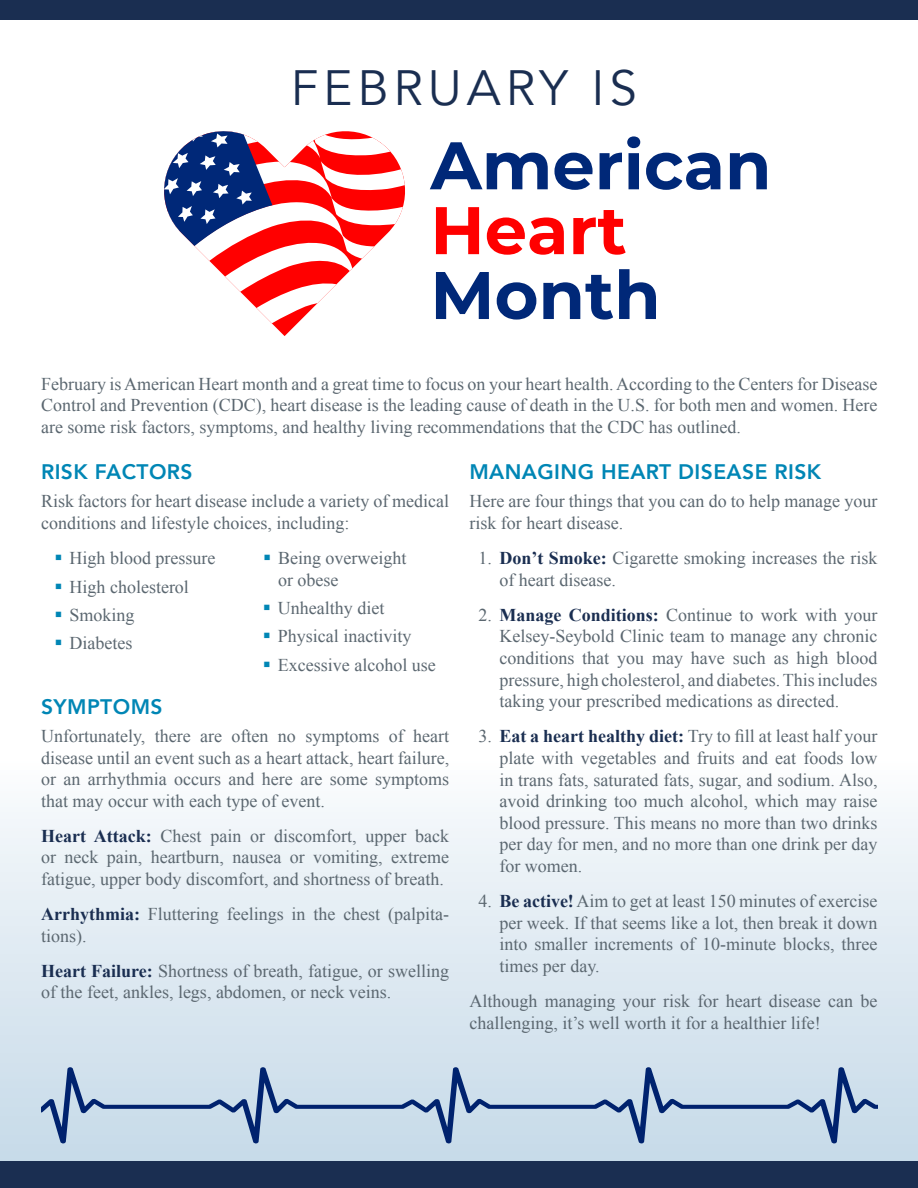
<style>
.page{position:relative;width:918px;height:1188px;background:#fff}
.page>*{position:absolute;margin:0;border:0;box-sizing:border-box;transform-origin:0 0}
.t1{font:49.5px "Avenir LT";letter-spacing:.1em;color:#1a2e51}
.t2{font:800 21px "Avenir";letter-spacing:.02em;color:#0086b5}
.t3{font:18px/21.6px "Times New Roman";color:#5b6770}
.s1{font-weight:700;color:#1a2e51}
</style>
<div class="page">
<div style="left:0;top:758px;width:918px;height:430px;background:linear-gradient(to bottom,#fbfcfd,#c1d7e7)"></div>
<div style="left:0;top:0;width:918px;height:20px;background:#1a2e51"></div>
<div style="left:0;top:1161px;width:918px;height:27px;background:#1a2e51"></div>
<svg style="left:164px;top:131px;width:241px;height:192px"></svg>
<svg style="left:430px;top:136px;width:337px;height:54px"></svg>
<svg style="left:436px;top:207px;width:190px;height:48px"></svg>
<svg style="left:436px;top:269px;width:220px;height:51px"></svg>
<svg style="left:41px;top:1067px;width:837px;height:77px;background:#b6c9dd"></svg>
<h1 class="t1" style="left:291px;top:59px;width:348px">FEBRUARY IS</h1>
<p class="t3" style="left:41px;top:373px;width:838px;text-align:justify">February is American Heart month and a great time to focus on your heart health. According to the Centers for Disease Control and Prevention (CDC), heart disease is the leading cause of death in the U.S. for both men and women. Here are some risk factors, symptoms, and healthy living recommendations that the CDC has outlined.</p>
<p class="t2" style="left:41px;top:455px;width:153px">RISK FACTORS</p>
<p class="t3" style="left:41px;top:490px;width:410px">Risk factors for heart disease include a variety of medical conditions and lifestyle choices, including:</p>
<p class="t3" style="left:69px;top:544px;width:148px;line-height:28.3px">High blood pressure<br>High cholesterol<br>Smoking<br>Diabetes</p>
<p class="t3" style="left:278px;top:547px;width:130px">Being overweight or obese</p>
<p class="t3" style="left:278px;top:594px;width:159px;line-height:28.3px">Unhealthy diet<br>Physical inactivity<br>Excessive alcohol use</p>
<p class="t2" style="left:41px;top:690px;width:123px">SYMPTOMS</p>
<p class="t3" style="left:41px;top:725px;width:410px;text-align:justify">Unfortunately, there are often no symptoms of heart disease until an event such as a heart attack, heart failure, or an arrhythmia occurs and here are some symptoms that may occur with each type of event.</p>
<p class="t3" style="left:41px;top:825px;width:410px;text-align:justify"><span class="s1">Heart Attack:</span> Chest pain or discomfort, upper back or neck pain, heartburn, nausea or vomiting, extreme fatigue, upper body discomfort, and shortness of breath.</p>
<p class="t3" style="left:41px;top:903px;width:410px"><span class="s1">Arrhythmia:</span> Fluttering feelings in the chest (palpita&shy;tions).</p>
<p class="t3" style="left:41px;top:960px;width:410px"><span class="s1">Heart Failure:</span> Shortness of breath, fatigue, or swelling of the feet, ankles, legs, abdomen, or neck veins.</p>
<p class="t2" style="left:469px;top:455px;width:353px">MANAGING HEART DISEASE RISK</p>
<p class="t3" style="left:469px;top:490px;width:410px">Here are four things that you can do to help manage your risk for heart disease.</p>
<p class="t3" style="left:499px;top:547px;width:380px;text-indent:-21px">1. <span class="s1">Don’t Smoke:</span> Cigarette smoking increases the risk of heart disease.</p>
<p class="t3" style="left:499px;top:604px;width:380px;text-align:justify;text-indent:-21px">2. <span class="s1">Manage Conditions:</span> Continue to work with your Kelsey-Seybold Clinic team to manage any chronic conditions that you may have such as high blood pressure, high cholesterol, and diabetes. This includes taking your prescribed medications as directed.</p>
<p class="t3" style="left:499px;top:725px;width:380px;text-align:justify;text-indent:-21px">3. <span class="s1">Eat a heart healthy diet:</span> Try to fill at least half your plate with vegetables and fruits and eat foods low in trans fats, saturated fats, sugar, and sodium. Also, avoid drinking too much alcohol, which may raise blood pressure. This means no more than two drinks per day for men, and no more than one drink per day for women.</p>
<p class="t3" style="left:499px;top:890px;width:380px;text-align:justify;text-indent:-21px">4. <span class="s1">Be active!</span> Aim to get at least 150 minutes of exercise per week. If that seems like a lot, then break it down into smaller increments of 10-minute blocks, three times per day.</p>
<p class="t3" style="left:469px;top:990px;width:410px">Although managing your risk for heart disease can be challenging, it’s well worth it for a healthier life!</p>
</div>
